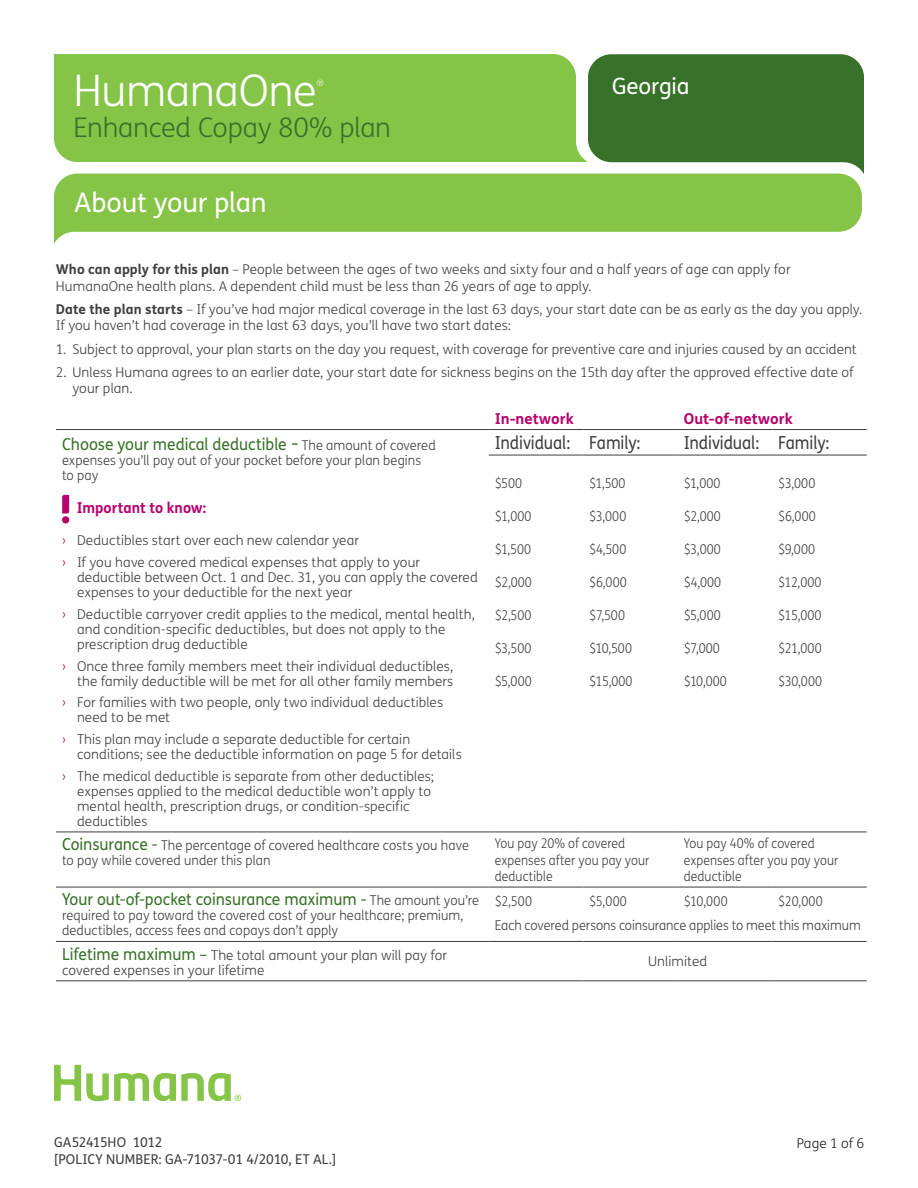
<style>
.page{position:relative;width:918px;height:1188px;background:#fff}
.page>*{position:absolute;margin:0;border:0;box-sizing:border-box;transform-origin:0 0}
.t1{font:300 43.5px "FS Humana";letter-spacing:-.01em;color:#fff}
.t2{font:300 27px "FS Humana";letter-spacing:-.01em;color:#387129}
.t3{font:27px "FS Humana";letter-spacing:-.01em;color:#fff}
.t4{font:22.5px "FS Humana";letter-spacing:-.005em;color:#fff}
.t5{font:18px "FS Humana";letter-spacing:-.005em;color:#3e3e3f;scale:.9 1}
.t6{font:16.5px "FS Humana";letter-spacing:-.005em;color:#387129;scale:.95 1}
.t7{font:700 15px "FS Humana";color:#b7046c}
.t8{font:700 15px "FS Humana";color:#b7046c;scale:.95 1}
.t9{font:300 13.5px/15px "FS Humana";letter-spacing:.005em;color:#3e3e3f}
.t10{font:300 13.5px/16.5px "FS Humana";letter-spacing:.005em;color:#3e3e3f;scale:.9 1}
.t11{font:300 13.5px/15px "FS Humana";letter-spacing:.005em;color:#3e3e3f;scale:.95 1}
.t12{font:13.5px/16.5px "FS Humana";letter-spacing:-.015em;color:#3e3e3f}
.t13{font:300 13.5px "FS Humana";letter-spacing:.005em;color:#231f20}
.t14{font:300 8.7px "FS Humana";color:#fff}
.s1{font-weight:700}
.s2{font-size:19.5px}
.s3{font-weight:300;font-size:13.5px;color:#3e3e3f}
.s4{color:#b7046c}
.s5{font-weight:400;font-size:16.5px;color:#387129}
</style>
<div class="page">
<svg style="left:588px;top:54px;width:276px;height:120px;background:#4d803f"></svg>
<div style="left:54px;top:54px;width:534px;height:108px;background:#85c447"></div>
<hr style="left:489px;top:455px;width:94px;height:1px;background:#3e3e3f">
<hr style="left:583px;top:455px;width:95px;height:1px;background:#3e3e3f">
<hr style="left:678px;top:455px;width:94px;height:1px;background:#3e3e3f">
<hr style="left:772px;top:455px;width:95px;height:1px;background:#3e3e3f">
<hr style="left:56px;top:887px;width:433px;height:1px;background:#3e3e3f">
<hr style="left:489px;top:887px;width:94px;height:1px;background:#3e3e3f">
<hr style="left:583px;top:887px;width:95px;height:1px;background:#3e3e3f">
<hr style="left:678px;top:887px;width:94px;height:1px;background:#3e3e3f">
<hr style="left:772px;top:887px;width:95px;height:1px;background:#3e3e3f">
<hr style="left:56px;top:941px;width:433px;height:1px;background:#3e3e3f">
<hr style="left:489px;top:941px;width:94px;height:1px;background:#3e3e3f">
<hr style="left:583px;top:941px;width:95px;height:1px;background:#3e3e3f">
<hr style="left:678px;top:941px;width:94px;height:1px;background:#3e3e3f">
<hr style="left:772px;top:941px;width:95px;height:1px;background:#3e3e3f">
<hr style="left:56px;top:980px;width:433px;height:1px;background:#3e3e3f">
<hr style="left:489px;top:980px;width:94px;height:1px;background:#3e3e3f">
<hr style="left:583px;top:980px;width:95px;height:1px;background:#3e3e3f">
<hr style="left:678px;top:980px;width:94px;height:1px;background:#3e3e3f">
<hr style="left:772px;top:980px;width:95px;height:1px;background:#3e3e3f">
<hr style="left:56px;top:429px;width:433px;height:1px;background:#3e3e3f">
<hr style="left:489px;top:429px;width:94px;height:1px;background:#3e3e3f">
<hr style="left:583px;top:429px;width:95px;height:1px;background:#3e3e3f">
<hr style="left:678px;top:429px;width:94px;height:1px;background:#3e3e3f">
<hr style="left:772px;top:429px;width:95px;height:1px;background:#3e3e3f">
<hr style="left:56px;top:832px;width:433px;height:1px;background:#3e3e3f">
<hr style="left:489px;top:832px;width:94px;height:1px;background:#3e3e3f">
<hr style="left:583px;top:832px;width:95px;height:1px;background:#3e3e3f">
<hr style="left:678px;top:832px;width:94px;height:1px;background:#3e3e3f">
<hr style="left:772px;top:832px;width:95px;height:1px;background:#3e3e3f">
<svg style="left:62px;top:495px;width:7px;height:29px"></svg>
<svg style="left:54px;top:1065px;width:187px;height:36px"></svg>
<svg style="left:54px;top:174px;width:808px;height:70px;fill:#85c447"></svg>
<h1 class="t1" style="left:74px;top:61px;width:245px">HumanaOne</h1>
<p class="t14" style="left:317px;top:77px;width:9px">®</p>
<h2 class="t2" style="left:74px;top:109px;width:319px">Enhanced Copay 80% plan</h2>
<h2 class="t3" style="left:74px;top:184px;width:194px">About your plan</h2>
<h3 class="t4" style="left:612px;top:71px;width:79px">Georgia</h3>
<p class="t9" style="left:56px;top:261px;width:736px;line-height:16.5px"><span class="s1">Who can apply for this plan</span> – People between the ages of two weeks and sixty four and a half years of age can apply for<br>HumanaOne health plans. A dependent child must be less than 26 years of age to apply.</p>
<p class="t9" style="left:56px;top:301px;width:808px;line-height:16.5px"><span class="s1">Date the plan starts</span> – If you’ve had major medical coverage in the last 63 days, your start date can be as early as the day you apply.<br>If you haven’t had coverage in the last 63 days, you’ll have two start dates:</p>
<p class="t9" style="left:56px;top:341px;width:802px">1. Subject to approval, your plan starts on the day you request, with coverage for preventive care and injuries caused by an accident</p>
<p class="t9" style="left:72px;top:364px;width:783px;line-height:16.5px;text-indent:-16px">2. Unless Humana agrees to an earlier date, your start date for sickness begins on the 15th day after the approved effective date of your plan.</p>
<p class="t6" style="left:62px;top:433px;width:395px">Choose your medical deductible <span class="s2">-</span> <span class="s3">The amount of covered</span></p>
<p class="t11" style="left:62px;top:453px;width:379px">expenses you’ll pay out of your pocket before your plan begins to pay</p>
<p class="t8" style="left:77px;top:496px;width:138px">Important to know:</p>
<p class="t9" style="left:62px;top:529px;width:360px;line-height:21.8px"><span class="s4">›</span> Deductibles start over each new calendar year<br><span class="s4">›</span> If you have covered medical expenses that apply to your</p>
<p class="t9" style="left:77px;top:570px;width:402px">deductible between Oct. 1 and Dec. 31, you can apply the covered expenses to your deductible for the next year</p>
<p class="t9" style="left:77px;top:606px;width:399px;text-indent:-15px"><span class="s4">›</span> Deductible carryover credit applies to the medical, mental health, and condition-specific deductibles, but does not apply to the prescription drug deductible</p>
<p class="t9" style="left:62px;top:658px;width:393px;text-align:right"><span class="s4">›</span> Once three family members meet their individual deductibles, the family deductible will be met for all other family members</p>
<p class="t9" style="left:77px;top:695px;width:368px;text-indent:-15px"><span class="s4">›</span> For families with two people, only two individual deductibles need to be met</p>
<p class="t9" style="left:77px;top:732px;width:386px;text-indent:-15px"><span class="s4">›</span> This plan may include a separate deductible for certain conditions; see the deductible information on page 5 for details</p>
<p class="t9" style="left:77px;top:768px;width:359px;text-indent:-15px"><span class="s4">›</span> The medical deductible is separate from other deductibles; expenses applied to the medical deductible won’t apply to mental health, prescription drugs, or condition-specific deductibles</p>
<p class="t7" style="left:495px;top:407px;width:80px">In-network</p>
<p class="t7" style="left:684px;top:407px;width:110px">Out-of-network</p>
<h3 class="t5" style="left:495px;top:430px;width:163px">Individual: Family:</h3>
<h3 class="t5" style="left:684px;top:430px;width:163px">Individual: Family:</h3>
<p class="t10" style="left:495px;top:474px;width:32px">$500</p>
<p class="t10" style="left:495px;top:507px;width:42px">$1,000</p>
<p class="t10" style="left:495px;top:540px;width:42px">$1,500</p>
<p class="t10" style="left:495px;top:573px;width:43px">$2,000</p>
<p class="t10" style="left:495px;top:606px;width:42px">$2,500</p>
<p class="t10" style="left:495px;top:639px;width:42px">$3,500</p>
<p class="t10" style="left:495px;top:672px;width:43px">$5,000</p>
<p class="t10" style="left:778px;top:474px;width:43px">$3,000</p>
<p class="t10" style="left:778px;top:507px;width:43px">$6,000</p>
<p class="t10" style="left:778px;top:540px;width:42px">$9,000</p>
<p class="t10" style="left:778px;top:573px;width:50px">$12,000</p>
<p class="t10" style="left:778px;top:606px;width:50px">$15,000</p>
<p class="t10" style="left:778px;top:639px;width:50px">$21,000</p>
<p class="t10" style="left:778px;top:672px;width:50px">$30,000</p>
<p class="t10" style="left:684px;top:474px;width:42px">$1,000</p>
<p class="t10" style="left:684px;top:507px;width:43px">$2,000</p>
<p class="t10" style="left:684px;top:540px;width:43px">$3,000</p>
<p class="t10" style="left:684px;top:573px;width:43px">$4,000</p>
<p class="t10" style="left:684px;top:606px;width:43px">$5,000</p>
<p class="t10" style="left:684px;top:639px;width:42px">$7,000</p>
<p class="t10" style="left:684px;top:672px;width:49px">$10,000</p>
<p class="t10" style="left:589px;top:474px;width:42px">$1,500</p>
<p class="t10" style="left:589px;top:507px;width:43px">$3,000</p>
<p class="t10" style="left:589px;top:540px;width:43px">$4,500</p>
<p class="t10" style="left:589px;top:573px;width:43px">$6,000</p>
<p class="t10" style="left:589px;top:606px;width:41px">$7,500</p>
<p class="t10" style="left:589px;top:639px;width:49px">$10,500</p>
<p class="t10" style="left:589px;top:672px;width:50px">$15,000</p>
<p class="t11" style="left:62px;top:838px;width:430px"><span class="s5">Coinsurance -</span> The percentage of covered healthcare costs you have to pay while covered under this plan</p>
<p class="t10" style="left:495px;top:835px;width:173px">You pay 20% of covered expenses after you pay your deductible</p>
<p class="t10" style="left:684px;top:835px;width:173px">You pay 40% of covered expenses after you pay your deductible</p>
<p class="t6" style="left:62px;top:888px;width:441px">Your out-of-pocket coinsurance maximum - <span class="s3">The amount you’re</span></p>
<p class="t11" style="left:62px;top:908px;width:424px">required to pay toward the covered cost of your healthcare; premium, deductibles, access fees and copays don’t apply</p>
<p class="t10" style="left:495px;top:892px;width:43px">$2,500</p>
<p class="t10" style="left:589px;top:892px;width:43px">$5,000</p>
<p class="t10" style="left:684px;top:892px;width:50px">$10,000</p>
<p class="t10" style="left:495px;top:888px;width:408px;line-height:24.6px;text-indent:284px">$20,000<br>Each covered persons coinsurance applies to meet this maximum</p>
<p class="t9" style="left:62px;top:947px;width:387px"><span class="s5">Lifetime maximum –</span> The total amount your plan will pay for covered expenses in your lifetime</p>
<p class="t9" style="left:648px;top:954px;width:61px">Unlimited</p>
<p class="t12" style="left:54px;top:1134px;width:284px">GA52415HO 1012<br>[POLICY number: GA-71037-01 4/2010, et al.]</p>
<p class="t13" style="left:797px;top:1134px;width:69px">Page 1 of 6</p>
</div>
